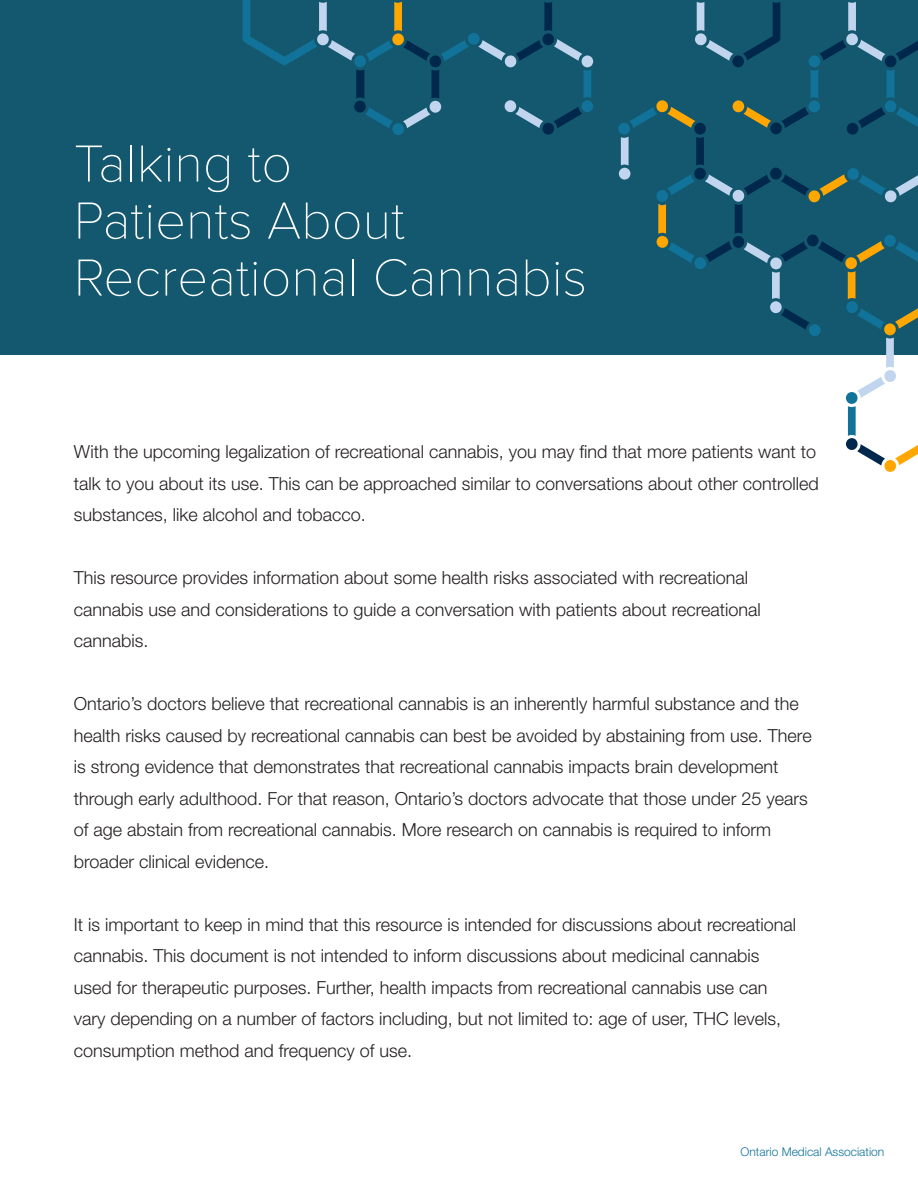
<style>
.page{position:relative;width:918px;height:1188px;background:#fff}
.page>*{position:absolute;margin:0;border:0;box-sizing:border-box;transform-origin:0 0}
.t1{font:100 54px "Proxima Nova T";color:#fff}
.t2{font:300 18px/31.5px "Helvetica Neue LT Std";color:#231f20}
.t3{font:300 12px "Helvetica Neue LT Std";color:#11739a}
</style>
<div class="page">
<div style="left:0;top:0;width:918px;height:355px;background:#14586f"></div>
<svg style="left:243px;top:0;width:350px;height:135px"></svg>
<svg style="left:618px;top:2px;width:300px;height:470px"></svg>
<p class="t1" style="left:74px;top:133px;width:220px">Talking to</p>
<p class="t1" style="left:74px;top:190px;width:333px">Patients About</p>
<p class="t1" style="left:74px;top:247px;width:515px">Recreational Cannabis</p>
<p class="t2" style="left:74px;top:436px;width:747px">With the upcoming legalization of recreational cannabis, you may find that more patients want to talk to you about its use. This can be approached similar to conversations about other controlled substances, like alcohol and tobacco.</p>
<p class="t2" style="left:74px;top:562px;width:689px">This resource provides information about some health risks associated with recreational cannabis use and considerations to guide a conversation with patients about recreational cannabis.</p>
<p class="t2" style="left:74px;top:688px;width:739px">Ontario’s doctors believe that recreational cannabis is an inherently harmful substance and the health risks caused by recreational cannabis can best be avoided by abstaining from use. There is strong evidence that demonstrates that recreational cannabis impacts brain development through early adulthood. For that reason, Ontario’s doctors advocate that those under 25 years of age abstain from recreational cannabis. More research on cannabis is required to inform broader clinical evidence.</p>
<p class="t2" style="left:74px;top:908px;width:724px">It is important to keep in mind that this resource is intended for discussions about recreational cannabis. This document is not intended to inform discussions about medicinal cannabis used for therapeutic purposes. Further, health impacts from recreational cannabis use can vary depending on a number of factors including, but not limited to: age of user, THC levels, consumption method and frequency of use.</p>
<p class="t3" style="left:741px;top:1144px;width:145px">Ontario Medical Association</p>
</div>
